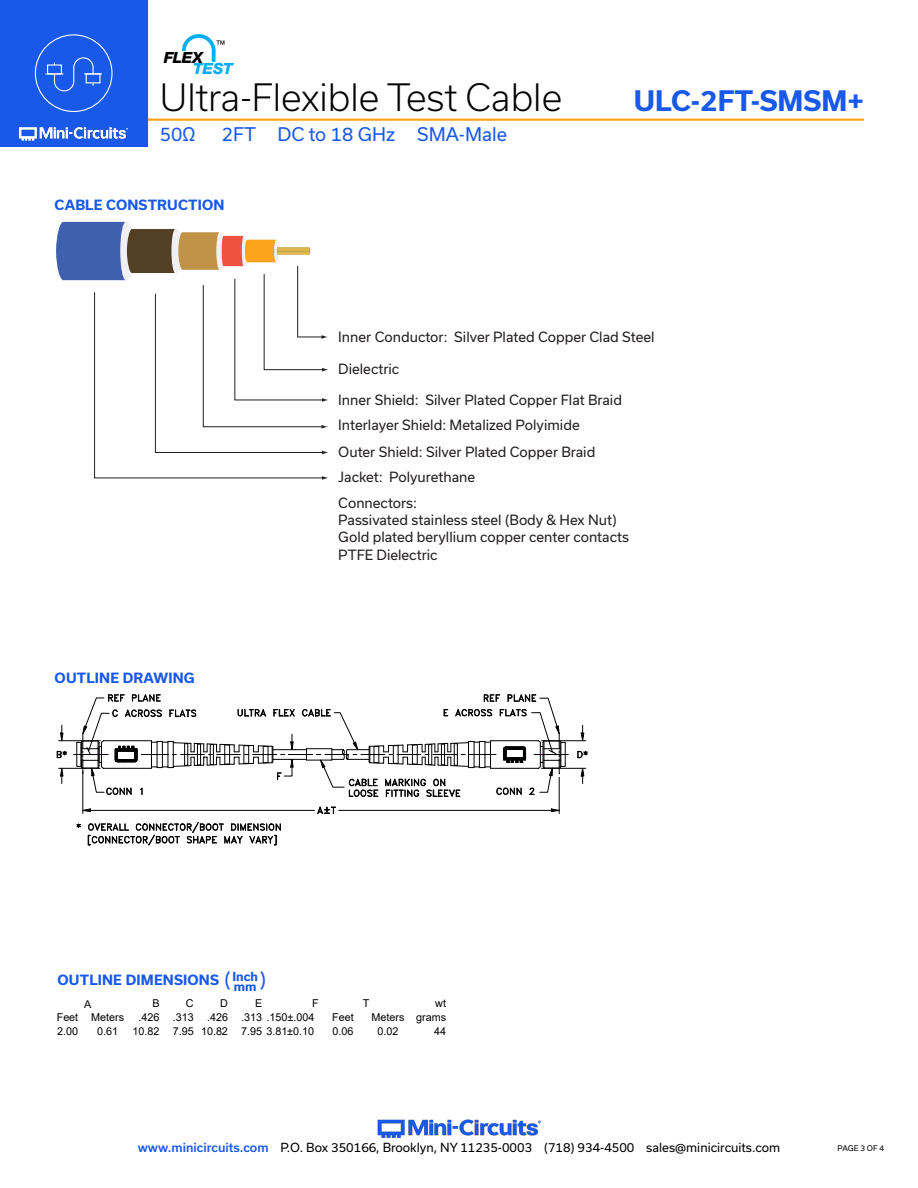
<style>
.page{position:relative;width:918px;height:1188px;background:#fff}
.page>*{position:absolute;margin:0;border:0;box-sizing:border-box;transform-origin:0 0}
.t1{font:300 36px "Usual";color:#000}
.t2{font:700 27px "Usual";color:#1859ea}
.Blue_Headers{font:19.5px "Usual";color:#1859ea}
.t3{font:18px "Usual";color:#1859ea}
.t4{font:italic 800 15.45px "Helvetica Neue";color:#00aeef}
.t5{font:italic 800 15.45px "Helvetica Neue";color:#000}
.t6{font:13.5px/17.2px "Usual";color:#231f20}
.Blue_Headers-2{font:700 13.5px "Usual";letter-spacing:.015em;color:#1859ea}
.t7{font:12px "Usual";color:#000}
.Blue_Headers-3{font:700 12px "Usual";color:#1859ea}
.t8{font:10.8px "Arial";color:#000}
.t9{font:10.5px "Arial";color:#000}
.t10{font:7.5px "Usual";color:#000}
.s1{font-weight:500;color:#1859ea}
</style>
<div class="page">
<hr style="left:917px;top:0;width:1px;height:147px;background:#1859ea">
<img style="left:377px;top:1119px;width:164px;height:19px">
<hr style="left:111px;top:118px;width:753px;height:3px;background:#faa21b">
<div style="left:0;top:0;width:147px;height:147px;background:#1859ea"></div>
<img style="left:18px;top:126px;width:111px;height:15px">
<div style="left:35px;top:34px;width:77px;height:78px;border:1px solid #fff;border-radius:50%"></div>
<svg style="left:46px;top:57px;width:56px;height:35px"></svg>
<svg style="left:181px;top:34px;width:35px;height:21px"></svg>
<svg style="left:212px;top:50px;width:4px;height:12px"></svg>
<svg style="left:56px;top:724px;width:531px;height:122px"></svg>
<hr style="left:83px;top:771px;width:1px;height:43px;background:#000">
<hr style="left:559px;top:777px;width:1px;height:37px;background:#000">
<hr style="left:90px;top:810px;width:224px;height:1px;background:#000">
<hr style="left:339px;top:810px;width:212px;height:1px;background:#000">
<svg style="left:80px;top:808px;width:11px;height:4px"></svg>
<svg style="left:317px;top:806px;width:19px;height:8px"></svg>
<svg style="left:551px;top:808px;width:12px;height:4px"></svg>
<svg style="left:76px;top:823px;width:5px;height:5px"></svg>
<svg style="left:88px;top:822px;width:193px;height:24px"></svg>
<hr style="left:59px;top:740px;width:41px;height:1px;background:#000">
<hr style="left:59px;top:768px;width:41px;height:1px;background:#000">
<svg style="left:60px;top:725px;width:4px;height:19px"></svg>
<svg style="left:57px;top:751px;width:10px;height:7px"></svg>
<svg style="left:60px;top:765px;width:4px;height:19px"></svg>
<hr style="left:74px;top:754px;width:34px;height:1px;background:#000">
<hr style="left:542px;top:740px;width:44px;height:1px;background:#000">
<hr style="left:542px;top:768px;width:44px;height:1px;background:#000">
<svg style="left:581px;top:725px;width:4px;height:19px"></svg>
<svg style="left:577px;top:751px;width:11px;height:7px"></svg>
<svg style="left:581px;top:765px;width:4px;height:19px"></svg>
<hr style="left:534px;top:754px;width:34px;height:1px;background:#000">
<svg style="left:76px;top:694px;width:490px;height:103px"></svg>
<svg style="left:56px;top:222px;width:272px;height:258px"></svg>
<p class="t9" style="left:215px;top:38px;width:12px">™</p>
<p class="t5" style="left:164px;top:48px;width:41px">FLEX</p>
<p class="t4" style="left:193px;top:59px;width:41px">TEST</p>
<h1 class="t1" style="left:160px;top:76px;width:404px">Ultra-Flexible Test Cable</h1>
<h2 class="t2" style="left:634px;top:85px;width:232px">ULC-2FT-SMSM+</h2>
<h3 class="t3" style="left:160px;top:124px;width:37px">50Ω</h3>
<h3 class="t3" style="left:222px;top:124px;width:287px">2FT DC to 18 GHz SMA-Male</h3>
<p class="Blue_Headers-2" style="left:55px;top:197px;width:171px">CABLE CONSTRUCTION</p>
<p class="Blue_Headers-2" style="left:55px;top:670px;width:142px">OUTLINE DRAWING</p>
<p class="t6" style="left:338px;top:328px;width:318px">Inner Conductor: Silver Plated Copper Clad Steel</p>
<p class="t6" style="left:338px;top:361px;width:62px">Dielectric</p>
<p class="t6" style="left:338px;top:388px;width:285px;line-height:24.9px">Inner Shield: Silver Plated Copper Flat Braid<br>Interlayer Shield: Metalized Polyimide</p>
<p class="t6" style="left:338px;top:439px;width:259px;line-height:24.9px">Outer Shield: Silver Plated Copper Braid<br>Jacket: Polyurethane</p>
<p class="t6" style="left:338px;top:494px;width:292px">Connectors:<br>Passivated stainless steel (Body &amp; Hex Nut)<br>Gold plated beryllium copper center contacts<br>PTFE Dielectric</p>
<p class="Blue_Headers-2" style="left:57px;top:973px;width:163px">OUTLINE DIMENSIONS</p>
<p class="Blue_Headers" style="left:224px;top:969px;width:8px">(</p>
<p class="Blue_Headers-3" style="left:232px;top:969px;width:27px">Inch</p>
<p class="Blue_Headers" style="left:259px;top:969px;width:8px">)</p>
<p class="Blue_Headers-3" style="left:234px;top:980px;width:24px">mm</p>
<p class="t8" style="left:152px;top:996px;width:9px">B</p>
<p class="t8" style="left:186px;top:996px;width:9px">C</p>
<p class="t8" style="left:220px;top:996px;width:9px">D</p>
<p class="t8" style="left:255px;top:996px;width:9px">E</p>
<p class="t8" style="left:312px;top:996px;width:8px">F</p>
<p class="t8" style="left:435px;top:996px;width:12px">wt</p>
<p class="t8" style="left:84px;top:997px;width:9px">A</p>
<p class="t8" style="left:363px;top:996px;width:8px">T</p>
<p class="t8" style="left:57px;top:1010px;width:69px">Feet Meters</p>
<p class="t8" style="left:139px;top:1010px;width:177px">.426 .313 .426 .313 .150±.004</p>
<p class="t8" style="left:332px;top:1010px;width:23px">Feet</p>
<p class="t8" style="left:371px;top:1010px;width:76px">Meters grams</p>
<p class="t8" style="left:57px;top:1023px;width:22px">2.00</p>
<p class="t8" style="left:97px;top:1023px;width:22px">0.61</p>
<p class="t8" style="left:133px;top:1023px;width:183px">10.82 7.95 10.82 7.95 3.81±0.10</p>
<p class="t8" style="left:333px;top:1023px;width:22px">0.06</p>
<p class="t8" style="left:378px;top:1023px;width:22px">0.02</p>
<p class="t8" style="left:434px;top:1023px;width:13px">44</p>
<p class="t7" style="left:138px;top:1141px;width:644px"><span class="s1">www.minicircuits.com</span> P.O. Box 350166, Brooklyn, NY 11235-0003 (718) 934-4500 sales@minicircuits.com</p>
<p class="t10" style="left:838px;top:1144px;width:48px">PAGE 3 OF 4</p>
</div>
